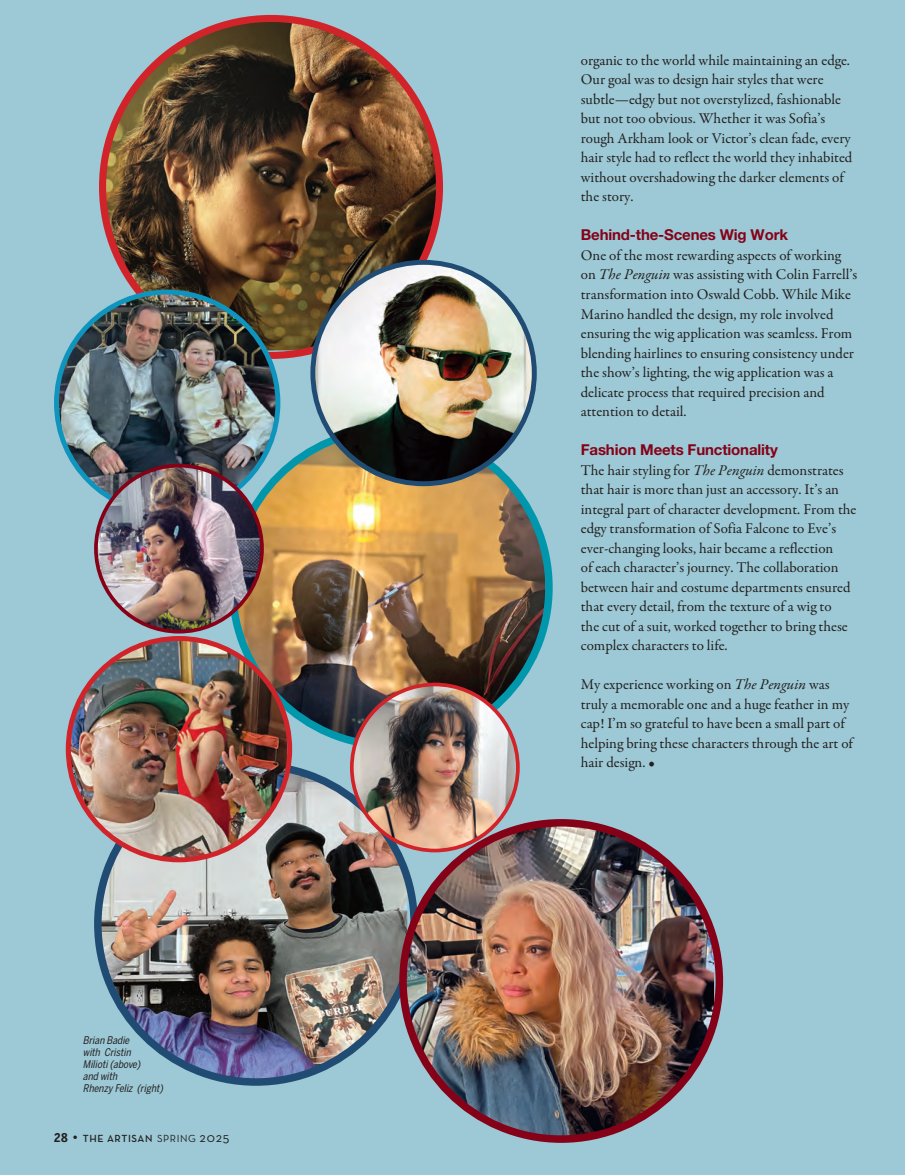
<style>
.page{position:relative;width:905px;height:1175px;background:#fff}
.page>*{position:absolute;margin:0;border:0;box-sizing:border-box;transform-origin:0 0}
.t1{font:15px/19.5px "Garamond Premr Pro";color:#231f20}
.t2{font:700 15px "Helvetica Neue LT Pro";letter-spacing:-.01em;color:#850118}
.t3{font:italic 10.5px/12px "Benton Sans Cond";color:#231f20}
.t4{font:600 10.5px "Neutra Text";letter-spacing:.055em;color:#231f20}
.s1{font-family:"Benton Sans Cond";font-weight:700;font-size:12px}
.s2{font-family:"Benton Sans Cond";font-weight:700;font-size:13.5px}
.s3{font-weight:400}
.s4{font-weight:400;font-size:13.5px}
.s5{font-style:italic}
</style>
<div class="page">
<div style="left:0;top:0;width:904px;height:1174px;background:#9cc9d5"></div>
<img style="left:98px;top:765px;width:305px;height:317px">
<img style="left:102px;top:18px;width:337px;height:332px">
<img style="left:56px;top:292px;width:222px;height:221px;border-radius:111px">
<img style="left:233px;top:429px;width:312px;height:316px">
<img style="left:313px;top:262px;width:219px;height:222px">
<div style="left:310px;top:260px;width:226px;height:226px;border:5px solid #204c74;border-radius:50%"></div>
<img style="left:98px;top:465px;width:164px;height:166px">
<div style="left:94px;top:464px;width:170px;height:169px;border:4px solid #850118;border-radius:50%"></div>
<img style="left:68px;top:638px;width:219px;height:221px">
<div style="left:66px;top:636px;width:226px;height:226px;border:5px solid #d1232a;border-radius:50%"></div>
<img style="left:352px;top:684px;width:166px;height:166px;border-radius:83px">
<div style="left:350px;top:682px;width:169px;height:170px;border:4px solid #d1232a;border-radius:50%"></div>
<img style="left:403px;top:822px;width:311px;height:317px">
<div style="left:399px;top:819px;width:324px;height:323px;border:8px solid #850118;border-radius:50%"></div>
<p class="t3" style="left:83px;top:1034px;width:84px">Brian Badie<br>with Cristin<br>Milioti(above)<br>and with<br>Rhenzy Feliz (right)</p>
<p class="t4" style="left:54px;top:1131px;width:177px"><span class="s1">28</span> <span class="s2">•</span> THE ARTISAN <span class="s3">SPRING</span> <span class="s4">2025</span></p>
<p class="t1" style="left:580px;top:51px;width:273px">organic to the world while maintaining an edge.<br>Our goal was to design hair styles that were subtle—edgy but not overstylized, fashionable but not too obvious. Whether it was Sofia’s rough Arkham look or Victor’s clean fade, every hair style had to reflect the world they inhabited without overshadowing the darker elements of the story.</p>
<p class="t2" style="left:580px;top:226px;width:209px">Behind-the-Scenes Wig Work</p>
<p class="t1" style="left:580px;top:246px;width:278px">One of the most rewarding aspects of working on <span class="s5">The Penguin</span> was assisting with Colin Farrell’s transformation into Oswald Cobb. While Mike Marino handled the design, my role involved ensuring the wig application was seamless. From blending hairlines to ensuring consistency under the show’s lighting, the wig application was a delicate process that required precision and attention to detail.</p>
<p class="t2" style="left:580px;top:440px;width:198px">Fashion Meets Functionality</p>
<p class="t1" style="left:580px;top:460px;width:277px">The hair styling for <span class="s5">The Penguin</span> demonstrates that hair is more than just an accessory. It’s an integral part of character development. From the edgy transformation of Sofia Falcone to Eve’s ever-changing looks, hair became a reflection<br>of each character’s journey. The collaboration between hair and costume departments ensured that every detail, from the texture of a wig to<br>the cut of a suit, worked together to bring these complex characters to life.</p>
<p class="t1" style="left:580px;top:675px;width:274px">My experience working on <span class="s5">The Penguin</span> was truly a memorable one and a huge feather in my cap! I’m so grateful to have been a small part of helping bring these characters through the art of hair design. •</p>
</div>
